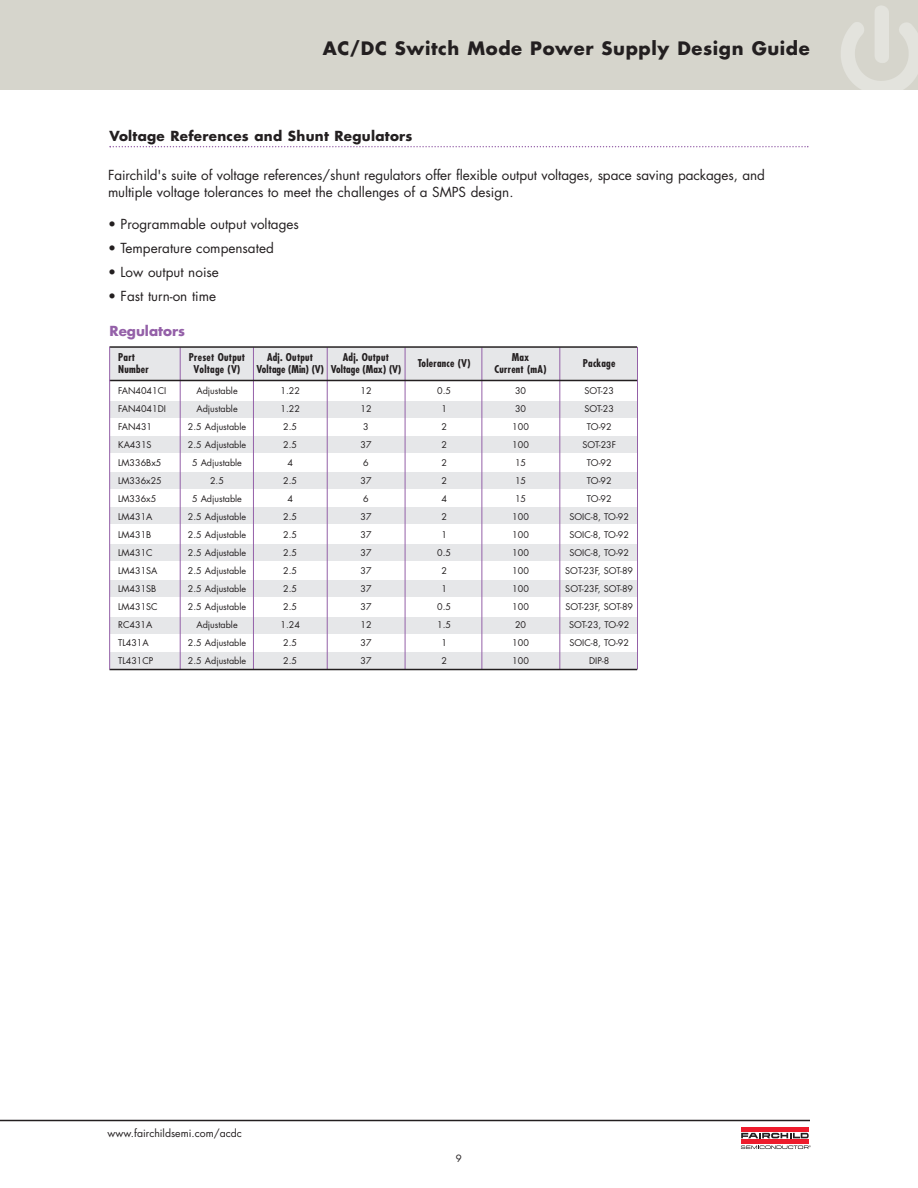
<style>
.page{position:relative;width:918px;height:1188px;background:#fff}
.page>*{position:absolute;margin:0;border:0;box-sizing:border-box;transform-origin:0 0}
.t1{font:700 18px "Futura Std";letter-spacing:.035em;color:#231f20}
.t2{font:13.5px/17.2px "Futura Std";letter-spacing:-.005em;color:#231f20}
.t3{font:700 13.5px "Futura Std";letter-spacing:.02em;color:#231f20}
.t4{font:700 13.5px "Futura Std";color:#9460a8}
.t5{font:700 condensed 10.5px "Futura Std";letter-spacing:.025em;color:#231f20}
.t6{font:700 condensed 10.5px "Futura Std";color:#231f20}
.t7{font:10.5px "Futura Std";color:#231f20}
.t8{font:9.75px "Futura Std";color:#231f20}
.t9{font:9px "Futura Std";color:#231f20}
</style>
<div class="page">
<hr style="left:741px;top:1140px;width:68px;height:4px;background:#ee1b2c">
<hr style="left:741px;top:1127px;width:68px;height:4px;background:#ee1b2c">
<svg style="left:741px;top:1133px;width:68px;height:5px"></svg>
<svg style="left:741px;top:1145px;width:70px;height:4px"></svg>
<div style="left:0;top:0;width:918px;height:90px;background:#d6d5cc"></div>
<img style="left:841px;top:6px;width:77px;height:84px">
<hr style="left:0;top:1120px;width:810px;height:1px;background:#231f20">
<div style="left:110px;top:508px;width:527px;height:16px;background:#e6e7e9"></div>
<div style="left:110px;top:472px;width:527px;height:17px;background:#e6e7e9"></div>
<div style="left:110px;top:580px;width:527px;height:16px;background:#e6e7e9"></div>
<div style="left:110px;top:545px;width:527px;height:16px;background:#e6e7e9"></div>
<div style="left:110px;top:653px;width:527px;height:16px;background:#e6e7e9"></div>
<div style="left:110px;top:617px;width:527px;height:17px;background:#e6e7e9"></div>
<svg style="left:110px;top:146px;width:698px;height:1px"></svg>
<div style="left:110px;top:436px;width:527px;height:16px;background:#e6e7e9"></div>
<div style="left:110px;top:401px;width:528px;height:16px;background:#e6e7e9"></div>
<div style="left:110px;top:348px;width:528px;height:32px;background:#e6e7e9"></div>
<hr style="left:327px;top:347px;width:1px;height:322px;background:#9460a8">
<hr style="left:405px;top:347px;width:1px;height:322px;background:#9460a8">
<hr style="left:482px;top:347px;width:1px;height:322px;background:#9460a8">
<hr style="left:560px;top:347px;width:1px;height:322px;background:#9460a8">
<hr style="left:253px;top:347px;width:1px;height:322px;background:#9460a8">
<hr style="left:180px;top:348px;width:1px;height:321px;background:#9460a8">
<hr style="left:637px;top:347px;width:1px;height:322px;background:#9460a8">
<hr style="left:110px;top:346px;width:527px;height:2px;background:#231f20">
<hr style="left:110px;top:380px;width:527px;height:1px;background:#231f20">
<hr style="left:110px;top:669px;width:527px;height:1px;background:#231f20">
<hr style="left:109px;top:347px;width:1px;height:322px;background:#9460a8">
<h1 class="t1" style="left:323px;top:40px;width:489px">AC/DC Switch Mode Power Supply Design Guide</h1>
<h2 class="t3" style="left:110px;top:130px;width:305px">Voltage References and Shunt Regulators</h2>
<h2 class="t2" style="left:108px;top:167px;width:658px">Fairchild's suite of voltage references/shunt regulators offer flexible output voltages, space saving packages, and multiple voltage tolerances to meet the challenges of a SMPS design.</h2>
<h2 class="t2" style="left:108px;top:216px;width:192px">• Programmable output voltages</h2>
<h2 class="t2" style="left:108px;top:240px;width:167px">• Temperature compensated</h2>
<h2 class="t2" style="left:108px;top:264px;width:112px">• Low output noise</h2>
<h2 class="t2" style="left:108px;top:288px;width:110px">• Fast turn-on time</h2>
<h2 class="t4" style="left:110px;top:325px;width:77px">Regulators</h2>
<p class="t5" style="left:118px;top:352px;width:18px">Part</p>
<p class="t5" style="left:189px;top:352px;width:58px">Preset Output</p>
<p class="t5" style="left:267px;top:352px;width:48px">Adj. Output</p>
<p class="t5" style="left:343px;top:352px;width:48px">Adj. Output</p>
<p class="t5" style="left:418px;top:358px;width:54px">Tolerance (V)</p>
<p class="t5" style="left:512px;top:352px;width:19px">Max</p>
<p class="t5" style="left:583px;top:358px;width:34px">Package</p>
<p class="t5" style="left:118px;top:364px;width:32px">Number</p>
<p class="t5" style="left:194px;top:364px;width:48px">Voltage (V)</p>
<p class="t6" style="left:256px;top:364px;width:146px">Voltage (Min) (V) Voltage (Max) (V)</p>
<p class="t5" style="left:495px;top:364px;width:53px">Current (mA)</p>
<p class="t9" style="left:118px;top:386px;width:50px">FAN4041CI</p>
<p class="t9" style="left:196px;top:386px;width:43px">Adjustable</p>
<p class="t9" style="left:281px;top:386px;width:21px">1.22</p>
<p class="t9" style="left:360px;top:386px;width:13px">12</p>
<p class="t9" style="left:437px;top:386px;width:15px">0.5</p>
<p class="t9" style="left:515px;top:386px;width:13px">30</p>
<p class="t9" style="left:585px;top:386px;width:31px">SOT-23</p>
<p class="t9" style="left:118px;top:404px;width:49px">FAN4041DI</p>
<p class="t9" style="left:196px;top:404px;width:43px">Adjustable</p>
<p class="t9" style="left:281px;top:404px;width:21px">1.22</p>
<p class="t9" style="left:360px;top:404px;width:13px">12</p>
<p class="t9" style="left:441px;top:404px;width:7px">1</p>
<p class="t9" style="left:515px;top:404px;width:13px">30</p>
<p class="t9" style="left:585px;top:404px;width:31px">SOT-23</p>
<p class="t9" style="left:118px;top:422px;width:36px">FAN431</p>
<p class="t9" style="left:188px;top:422px;width:60px">2.5 Adjustable</p>
<p class="t9" style="left:283px;top:422px;width:15px">2.5</p>
<p class="t9" style="left:363px;top:422px;width:7px">3</p>
<p class="t9" style="left:441px;top:422px;width:7px">2</p>
<p class="t9" style="left:512px;top:422px;width:18px">100</p>
<p class="t9" style="left:587px;top:422px;width:26px">TO-92</p>
<p class="t9" style="left:118px;top:440px;width:35px">KA431S</p>
<p class="t9" style="left:188px;top:440px;width:60px">2.5 Adjustable</p>
<p class="t9" style="left:283px;top:440px;width:15px">2.5</p>
<p class="t9" style="left:360px;top:440px;width:13px">37</p>
<p class="t9" style="left:441px;top:440px;width:7px">2</p>
<p class="t9" style="left:512px;top:440px;width:18px">100</p>
<p class="t9" style="left:582px;top:440px;width:35px">SOT-23F</p>
<p class="t9" style="left:118px;top:458px;width:45px">LM336Bx5</p>
<p class="t9" style="left:192px;top:458px;width:51px">5 Adjustable</p>
<p class="t9" style="left:287px;top:458px;width:7px">4</p>
<p class="t9" style="left:363px;top:458px;width:7px">6</p>
<p class="t9" style="left:441px;top:458px;width:7px">2</p>
<p class="t9" style="left:515px;top:458px;width:13px">15</p>
<p class="t9" style="left:587px;top:458px;width:26px">TO-92</p>
<p class="t9" style="left:118px;top:476px;width:45px">LM336x25</p>
<p class="t9" style="left:210px;top:476px;width:15px">2.5</p>
<p class="t9" style="left:283px;top:476px;width:15px">2.5</p>
<p class="t9" style="left:360px;top:476px;width:13px">37</p>
<p class="t9" style="left:441px;top:476px;width:7px">2</p>
<p class="t9" style="left:515px;top:476px;width:13px">15</p>
<p class="t9" style="left:587px;top:476px;width:26px">TO-92</p>
<p class="t9" style="left:118px;top:494px;width:40px">LM336x5</p>
<p class="t9" style="left:192px;top:494px;width:51px">5 Adjustable</p>
<p class="t9" style="left:287px;top:494px;width:7px">4</p>
<p class="t9" style="left:363px;top:494px;width:7px">6</p>
<p class="t9" style="left:441px;top:494px;width:7px">4</p>
<p class="t9" style="left:515px;top:494px;width:13px">15</p>
<p class="t9" style="left:587px;top:494px;width:26px">TO-92</p>
<p class="t9" style="left:118px;top:512px;width:36px">LM431A</p>
<p class="t9" style="left:188px;top:512px;width:60px">2.5 Adjustable</p>
<p class="t9" style="left:283px;top:512px;width:15px">2.5</p>
<p class="t9" style="left:360px;top:512px;width:13px">37</p>
<p class="t9" style="left:441px;top:512px;width:7px">2</p>
<p class="t9" style="left:512px;top:512px;width:18px">100</p>
<p class="t9" style="left:569px;top:512px;width:61px">SOIC-8, TO-92</p>
<p class="t9" style="left:118px;top:530px;width:35px">LM431B</p>
<p class="t9" style="left:188px;top:530px;width:60px">2.5 Adjustable</p>
<p class="t9" style="left:283px;top:530px;width:15px">2.5</p>
<p class="t9" style="left:360px;top:530px;width:13px">37</p>
<p class="t9" style="left:441px;top:530px;width:7px">1</p>
<p class="t9" style="left:512px;top:530px;width:18px">100</p>
<p class="t9" style="left:569px;top:530px;width:61px">SOIC-8, TO-92</p>
<p class="t9" style="left:118px;top:548px;width:36px">LM431C</p>
<p class="t9" style="left:188px;top:548px;width:60px">2.5 Adjustable</p>
<p class="t9" style="left:283px;top:548px;width:15px">2.5</p>
<p class="t9" style="left:360px;top:548px;width:13px">37</p>
<p class="t9" style="left:437px;top:548px;width:15px">0.5</p>
<p class="t9" style="left:512px;top:548px;width:18px">100</p>
<p class="t9" style="left:569px;top:548px;width:61px">SOIC-8, TO-92</p>
<p class="t9" style="left:118px;top:566px;width:41px">LM431SA</p>
<p class="t9" style="left:188px;top:566px;width:60px">2.5 Adjustable</p>
<p class="t9" style="left:283px;top:566px;width:15px">2.5</p>
<p class="t9" style="left:360px;top:566px;width:13px">37</p>
<p class="t9" style="left:441px;top:566px;width:7px">2</p>
<p class="t9" style="left:512px;top:566px;width:18px">100</p>
<p class="t9" style="left:565px;top:566px;width:69px">SOT-23F, SOT-89</p>
<p class="t9" style="left:118px;top:584px;width:40px">LM431SB</p>
<p class="t9" style="left:188px;top:584px;width:60px">2.5 Adjustable</p>
<p class="t9" style="left:283px;top:584px;width:15px">2.5</p>
<p class="t9" style="left:360px;top:584px;width:13px">37</p>
<p class="t9" style="left:441px;top:584px;width:7px">1</p>
<p class="t9" style="left:512px;top:584px;width:18px">100</p>
<p class="t9" style="left:565px;top:584px;width:69px">SOT-23F, SOT-89</p>
<p class="t9" style="left:118px;top:602px;width:41px">LM431SC</p>
<p class="t9" style="left:188px;top:602px;width:60px">2.5 Adjustable</p>
<p class="t9" style="left:283px;top:602px;width:15px">2.5</p>
<p class="t9" style="left:360px;top:602px;width:13px">37</p>
<p class="t9" style="left:437px;top:602px;width:15px">0.5</p>
<p class="t9" style="left:512px;top:602px;width:18px">100</p>
<p class="t9" style="left:565px;top:602px;width:69px">SOT-23F, SOT-89</p>
<p class="t9" style="left:118px;top:620px;width:36px">RC431A</p>
<p class="t9" style="left:196px;top:620px;width:43px">Adjustable</p>
<p class="t9" style="left:281px;top:620px;width:21px">1.24</p>
<p class="t9" style="left:360px;top:620px;width:13px">12</p>
<p class="t9" style="left:437px;top:620px;width:15px">1.5</p>
<p class="t9" style="left:515px;top:620px;width:13px">20</p>
<p class="t9" style="left:569px;top:620px;width:62px">SOT-23, TO-92</p>
<p class="t9" style="left:118px;top:638px;width:32px">TL431A</p>
<p class="t9" style="left:188px;top:638px;width:60px">2.5 Adjustable</p>
<p class="t9" style="left:283px;top:638px;width:15px">2.5</p>
<p class="t9" style="left:360px;top:638px;width:13px">37</p>
<p class="t9" style="left:441px;top:638px;width:7px">1</p>
<p class="t9" style="left:512px;top:638px;width:18px">100</p>
<p class="t9" style="left:569px;top:638px;width:61px">SOIC-8, TO-92</p>
<p class="t9" style="left:118px;top:656px;width:37px">TL431CP</p>
<p class="t9" style="left:188px;top:656px;width:60px">2.5 Adjustable</p>
<p class="t9" style="left:283px;top:656px;width:15px">2.5</p>
<p class="t9" style="left:360px;top:656px;width:13px">37</p>
<p class="t9" style="left:441px;top:656px;width:7px">2</p>
<p class="t9" style="left:512px;top:656px;width:18px">100</p>
<p class="t9" style="left:589px;top:656px;width:22px">DIP-8</p>
<p class="t7" style="left:108px;top:1128px;width:136px">www.fairchildsemi.com/acdc</p>
<p class="t8" style="left:456px;top:1153px;width:8px">9</p>
</div>
